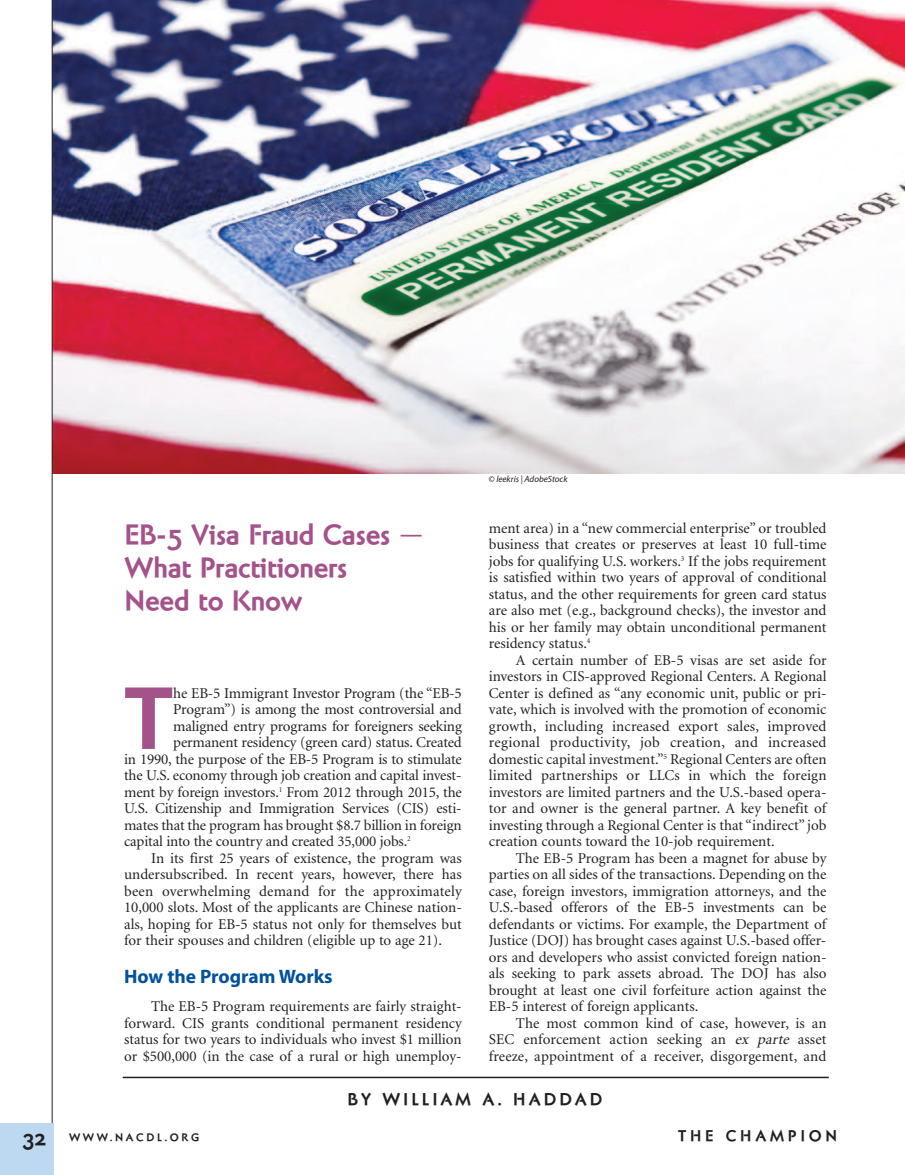
<style>
.page{position:relative;width:905px;height:1175px;background:#fff}
.page>*{position:absolute;margin:0;border:0;box-sizing:border-box;transform-origin:0 0}
.t1{font:700 82.5px "Naniara";color:#a3538a;scale:1.09 1}
.t2{font:700 27px/33px "Naniara";letter-spacing:-.01em;color:#a3538a}
.t3{font:700 21px "Naniara";color:#231f20;scale:.95 1}
.t4{font:700 19.5px "Myriad";color:#01529b}
.t5{font:700 16.5px "Naniara";letter-spacing:.18em;color:#231f20}
.t6{font:15px/16.5px "Minion";letter-spacing:-.005em;color:#231f20;text-align:justify}
.t7{font:15px "Minion";letter-spacing:.015em;color:#231f20}
.t8{font:700 15px "Naniara";letter-spacing:.25em;color:#231f20}
.t9{font:700 10.5px "Naniara";letter-spacing:.25em;color:#231f20}
.t10{font:italic 9px "Myriad";color:#231f20}
.s1{font-style:italic}
</style>
<div class="page">
<img style="left:53px;top:0;width:851px;height:473px">
<svg style="left:51px;top:0;width:2px;height:1123px;background:#8a8487"></svg>
<div style="left:0;top:1123px;width:54px;height:51px;background:#bcd9f1"></div>
<hr style="left:123px;top:1076px;width:705px;height:2px;background:#231f20">
<h3 class="t3" style="left:22px;top:1129px;width:27px">32</h3>
<h2 class="t2" style="left:124px;top:521px;width:300px">EB-5 Visa Fraud Cases —<br>What Practitioners<br>Need to Know</h2>
<h1 class="t1" style="left:124px;top:687px;width:47px">T</h1>
<p class="t6" style="left:173px;top:686px;width:290px">he EB-5 Immigrant Investor Program (the “EB-5</p>
<p class="t6" style="left:173px;top:702px;width:290px">Program”) is among the most controversial and</p>
<p class="t6" style="left:173px;top:719px;width:290px">maligned entry programs for foreigners seeking</p>
<p class="t6" style="left:173px;top:735px;width:290px">permanent residency (green card) status. Created</p>
<p class="t6" style="left:124px;top:752px;width:339px">in 1990, the purpose of the EB-5 Program is to stimulate</p>
<p class="t6" style="left:124px;top:768px;width:339px">the U.S. economy through job creation and capital invest-</p>
<p class="t6" style="left:124px;top:785px;width:339px">ment by foreign investors.<sup>1</sup> From 2012 through 2015, the</p>
<p class="t6" style="left:124px;top:801px;width:339px">U.S. Citizenship and Immigration Services (CIS) esti-</p>
<p class="t6" style="left:124px;top:818px;width:339px">mates that the program has brought $8.7 billion in foreign</p>
<p class="t6" style="left:124px;top:834px;width:288px">capital into the country and created 35,000 jobs.<sup>2</sup></p>
<p class="t6" style="left:151px;top:851px;width:312px">In its first 25 years of existence, the program was</p>
<p class="t6" style="left:124px;top:867px;width:339px">undersubscribed. In recent years, however, there has</p>
<p class="t7" style="left:124px;top:885px;width:339px">been overwhelming demand for the approximately</p>
<p class="t6" style="left:124px;top:900px;width:339px">10,000 slots. Most of the applicants are Chinese nation-</p>
<p class="t6" style="left:124px;top:917px;width:339px">als, hoping for EB-5 status not only for themselves but</p>
<p class="t6" style="left:124px;top:933px;width:319px">for their spouses and children (eligible up to age 21).</p>
<h3 class="t4" style="left:124px;top:969px;width:210px">How the Program Works</h3>
<p class="t6" style="left:124px;top:999px;width:339px;text-indent:27px">The EB-5 Program requirements are fairly straight&shy;forward. CIS grants conditional permanent residency status for two years to individuals who invest $1 million or $500,000 (in the case of a rural or high unemploy-</p>
<p class="t10" style="left:488px;top:476px;width:80px">© leekris | AdobeStock</p>
<p class="t6" style="left:489px;top:521px;width:339px">ment area) in a “new commercial enterprise” or troubled business that creates or preserves at least 10 full-time jobs for qualifying U.S. workers.<sup>3</sup> If the jobs requirement is satisfied within two years of approval of conditional status, and the other requirements for green card status are also met (e.g., background checks), the investor and his or her family may obtain unconditional permanent residency status.<sup>4</sup></p>
<p class="t6" style="left:489px;top:653px;width:339px;text-indent:27px">A certain number of EB-5 visas are set aside for investors in CIS-approved Regional Centers. A Regional Center is defined as “any economic unit, public or pri&shy;vate, which is involved with the promotion of economic growth, including increased export sales, improved regional productivity, job creation, and increased domestic capital investment.”<sup>5</sup> Regional Centers are often limited partnerships or LLCs in which the foreign investors are limited partners and the U.S.-based opera&shy;tor and owner is the general partner. A key benefit of investing through a Regional Center is that “indirect” job creation counts toward the 10-job requirement.</p>
<p class="t6" style="left:489px;top:851px;width:339px;text-indent:27px">The EB-5 Program has been a magnet for abuse by parties on all sides of the transactions. Depending on the case, foreign investors, immigration attorneys, and the U.S.-based offerors of the EB-5 investments can be defendants or victims. For example, the Department of Justice (DOJ) has brought cases against U.S.-based offer&shy;ors and developers who assist convicted foreign nation&shy;als seeking to park assets abroad. The DOJ has also brought at least one civil forfeiture action against the EB-5 interest of foreign applicants.</p>
<p class="t6" style="left:489px;top:1016px;width:339px;text-indent:27px">The most common kind of case, however, is an SEC enforcement action seeking an <span class="s1">ex parte</span> asset freeze, appointment of a receiver, disgorgement, and</p>
<p class="t5" style="left:347px;top:1093px;width:256px">BY WILLIAM A. HADDAD</p>
<p class="t9" style="left:69px;top:1133px;width:132px">WWW.NACDL.ORG</p>
<p class="t8" style="left:678px;top:1130px;width:160px">THE CHAMPION</p>
</div>
